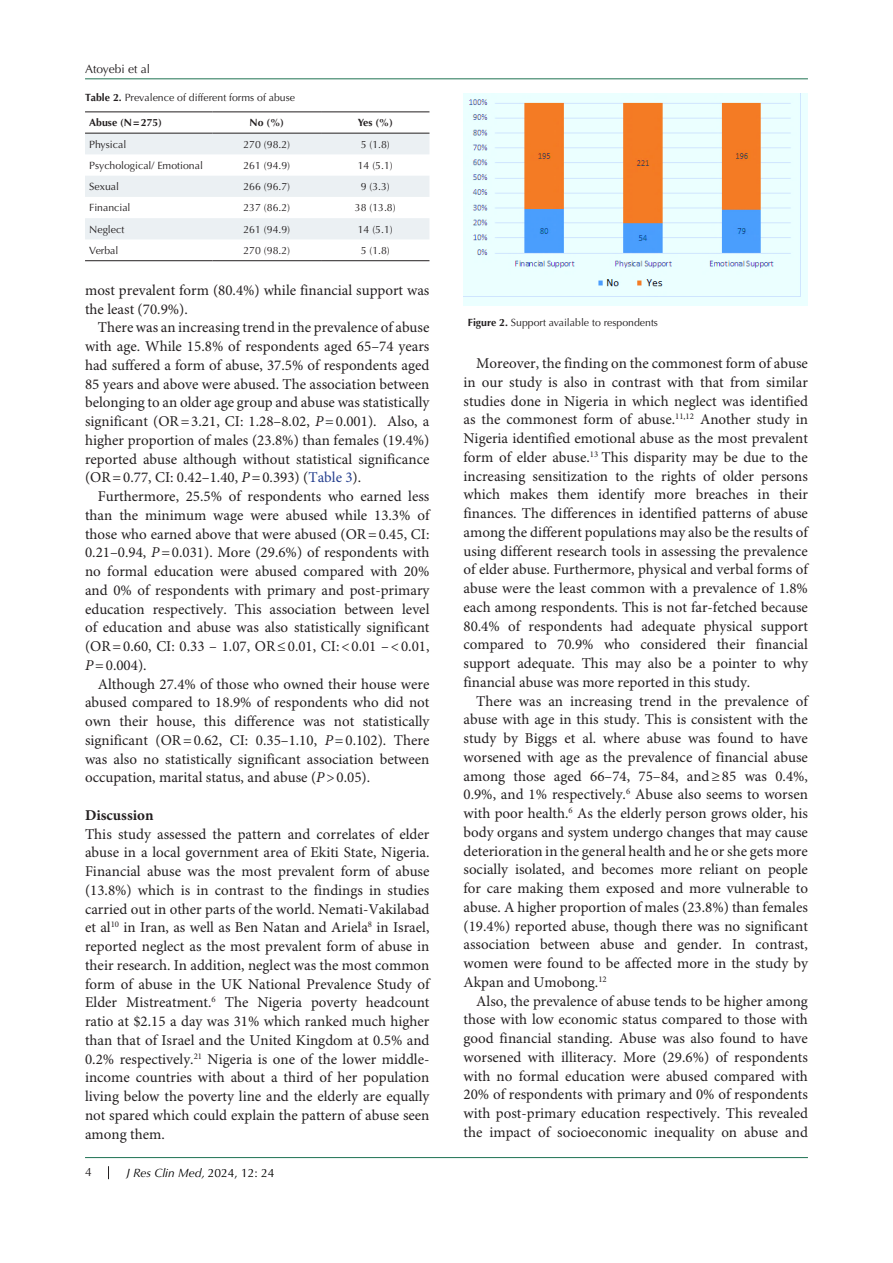
<style>
.page{position:relative;width:893px;height:1263px;background:#fff}
.page>*{position:absolute;margin:0;border:0;box-sizing:border-box;transform-origin:0 0}
.t1{font:15px/18.8px "Minion Pro";color:#231f20;text-align:justify}
.t2{font:700 15px "Minion Pro";color:#231f20}
.t3{font:italic 12px "Optima LT Std";color:#000}
.t4{font:12px "Optima LT Std";color:#231f20}
.t5{font:10.5px "Optima LT Std";color:#231f20}
.t6{font:700 10.5px "Optima LT Std";color:#231f20}
.s1{font-weight:700}
.s2{font-style:italic}
.s3{color:#253f8e}
.s4{font-style:normal}
.s5{font-style:normal;color:#040503}
</style>
<div class="page">
<svg style="left:108px;top:1166px;width:1px;height:13px"></svg>
<hr style="left:85px;top:1157px;width:723px;height:1px;background:#1e7252">
<hr style="left:85px;top:78px;width:723px;height:1px;background:#1e7252">
<svg style="left:85px;top:134px;width:344px;height:105px"></svg>
<hr style="left:85px;top:111px;width:128px;height:1px;background:#231f20">
<hr style="left:213px;top:111px;width:108px;height:1px;background:#231f20">
<hr style="left:321px;top:111px;width:108px;height:1px;background:#231f20">
<hr style="left:85px;top:133px;width:128px;height:1px;background:#231f20">
<hr style="left:213px;top:133px;width:108px;height:1px;background:#231f20">
<hr style="left:321px;top:133px;width:108px;height:1px;background:#231f20">
<hr style="left:85px;top:260px;width:128px;height:1px;background:#231f20">
<hr style="left:213px;top:260px;width:108px;height:1px;background:#231f20">
<hr style="left:321px;top:260px;width:108px;height:1px;background:#231f20">
<img style="left:463px;top:94px;width:345px;height:212px">
<p class="t4" style="left:85px;top:62px;width:67px">Atoyebi et al</p>
<p class="t5" style="left:85px;top:92px;width:212px"><span class="s1">Table 2.</span> Prevalence of different forms of abuse</p>
<p class="t6" style="left:89px;top:117px;width:74px">Abuse (N=275)</p>
<p class="t6" style="left:250px;top:117px;width:36px">No (%)</p>
<p class="t6" style="left:358px;top:117px;width:37px">Yes (%)</p>
<p class="t5" style="left:89px;top:138px;width:38px">Physical</p>
<p class="t5" style="left:243px;top:138px;width:48px">270 (98.2)</p>
<p class="t5" style="left:361px;top:138px;width:31px">5 (1.8)</p>
<p class="t5" style="left:89px;top:159px;width:115px">Psychological/ Emotional</p>
<p class="t5" style="left:243px;top:159px;width:48px">261 (94.9)</p>
<p class="t5" style="left:358px;top:159px;width:37px">14 (5.1)</p>
<p class="t5" style="left:89px;top:180px;width:31px">Sexual</p>
<p class="t5" style="left:243px;top:180px;width:48px">266 (96.7)</p>
<p class="t5" style="left:361px;top:180px;width:31px">9 (3.3)</p>
<p class="t5" style="left:89px;top:202px;width:43px">Financial</p>
<p class="t5" style="left:243px;top:202px;width:48px">237 (86.2)</p>
<p class="t5" style="left:355px;top:202px;width:42px">38 (13.8)</p>
<p class="t5" style="left:89px;top:223px;width:37px">Neglect</p>
<p class="t5" style="left:243px;top:223px;width:48px">261 (94.9)</p>
<p class="t5" style="left:358px;top:223px;width:37px">14 (5.1)</p>
<p class="t5" style="left:89px;top:244px;width:31px">Verbal</p>
<p class="t5" style="left:243px;top:244px;width:48px">270 (98.2)</p>
<p class="t5" style="left:361px;top:244px;width:31px">5 (1.8)</p>
<p class="t1" style="left:85px;top:281px;width:346px">most prevalent form (80.4%) while financial support was the least (70.9%).</p>
<p class="t1" style="left:85px;top:319px;width:346px;text-indent:13px">There was an increasing trend in the prevalence of abuse with age. While 15.8% of respondents aged 65–74 years had suffered a form of abuse, 37.5% of respondents aged 85 years and above were abused. The association between belonging to an older age group and abuse was statistically significant (OR=3.21, CI: 1.28–8.02, <span class="s2">P</span>=0.001). Also, a higher proportion of males (23.8%) than females (19.4%) reported abuse although without statistical significance (OR=0.77, CI: 0.42–1.40, <span class="s2">P</span>=0.393) (<span class="s3">Table 3</span>).</p>
<p class="t1" style="left:85px;top:487px;width:346px;text-indent:13px">Furthermore, 25.5% of respondents who earned less than the minimum wage were abused while 13.3% of those who earned above that were abused (OR=0.45, CI:<br>0.21–0.94, <span class="s2">P</span>=0.031). More (29.6%) of respondents with no formal education were abused compared with 20% and 0% of respondents with primary and post-primary education respectively. This association between level of education and abuse was also statistically significant (OR=0.60, CI: 0.33 – 1.07, OR≤0.01, CI:&lt;0.01 –&lt;0.01, <span class="s2">P</span>=0.004).</p>
<p class="t1" style="left:85px;top:675px;width:346px;text-indent:13px">Although 27.4% of those who owned their house were abused compared to 18.9% of respondents who did not own their house, this difference was not statistically significant (OR=0.62, CI: 0.35–1.10, <span class="s2">P</span>=0.102). There was also no statistically significant association between occupation, marital status, and abuse (<span class="s2">P</span>&gt;0.05).</p>
<p class="t2" style="left:85px;top:804px;width:70px">Discussion</p>
<p class="t1" style="left:85px;top:825px;width:346px">This study assessed the pattern and correlates of elder abuse in a local government area of Ekiti State, Nigeria.<br>Financial abuse was the most prevalent form of abuse (13.8%) which is in contrast to the findings in studies carried out in other parts of the world. Nemati-Vakilabad et al<sup>10</sup> in Iran, as well as Ben Natan and Ariela<sup>8</sup> in Israel, reported neglect as the most prevalent form of abuse in their research. In addition, neglect was the most common form of abuse in the UK National Prevalence Study of Elder Mistreatment.<sup>6</sup> The Nigeria poverty headcount ratio at $2.15 a day was 31% which ranked much higher than that of Israel and the United Kingdom at 0.5% and 0.2% respectively.<sup>21</sup> Nigeria is one of the lower middle&shy;income countries with about a third of her population living below the poverty line and the elderly are equally not spared which could explain the pattern of abuse seen among them.</p>
<p class="t4" style="left:85px;top:1165px;width:8px">4</p>
<p class="t3" style="left:126px;top:1165px;width:150px">J Res Clin Med, <span class="s4">2024, 12:</span> <span class="s5">24</span></p>
<p class="t5" style="left:468px;top:316px;width:192px"><span class="s1">Figure 2.</span> Support available to respondents</p>
<p class="t1" style="left:463px;top:354px;width:346px;text-indent:13px">Moreover, the finding on the commonest form of abuse in our study is also in contrast with that from similar studies done in Nigeria in which neglect was identified as the commonest form of abuse.<sup>11,12</sup> Another study in Nigeria identified emotional abuse as the most prevalent form of elder abuse.<sup>13</sup> This disparity may be due to the increasing sensitization to the rights of older persons which makes them identify more breaches in their finances. The differences in identified patterns of abuse among the different populations may also be the results of using different research tools in assessing the prevalence of elder abuse. Furthermore, physical and verbal forms of abuse were the least common with a prevalence of 1.8% each among respondents. This is not far-fetched because 80.4% of respondents had adequate physical support compared to 70.9% who considered their financial support adequate. This may also be a pointer to why financial abuse was more reported in this study.</p>
<p class="t1" style="left:463px;top:692px;width:346px;text-indent:13px">There was an increasing trend in the prevalence of abuse with age in this study. This is consistent with the study by Biggs et al. where abuse was found to have worsened with age as the prevalence of financial abuse among those aged 66–74, 75–84, and≥85 was 0.4%, 0.9%, and 1% respectively.<sup>6</sup> Abuse also seems to worsen with poor health.<sup>6</sup> As the elderly person grows older, his body organs and system undergo changes that may cause deterioration in the general health and he or she gets more socially isolated, and becomes more reliant on people for care making them exposed and more vulnerable to abuse. A higher proportion of males (23.8%) than females (19.4%) reported abuse, though there was no significant association between abuse and gender. In contrast, women were found to be affected more in the study by Akpan and Umobong.<sup>12</sup></p>
<p class="t1" style="left:463px;top:992px;width:346px;text-indent:13px">Also, the prevalence of abuse tends to be higher among those with low economic status compared to those with good financial standing. Abuse was also found to have worsened with illiteracy. More (29.6%) of respondents with no formal education were abused compared with 20% of respondents with primary and 0% of respondents with post-primary education respectively. This revealed the impact of socioeconomic inequality on abuse and</p>
</div>
